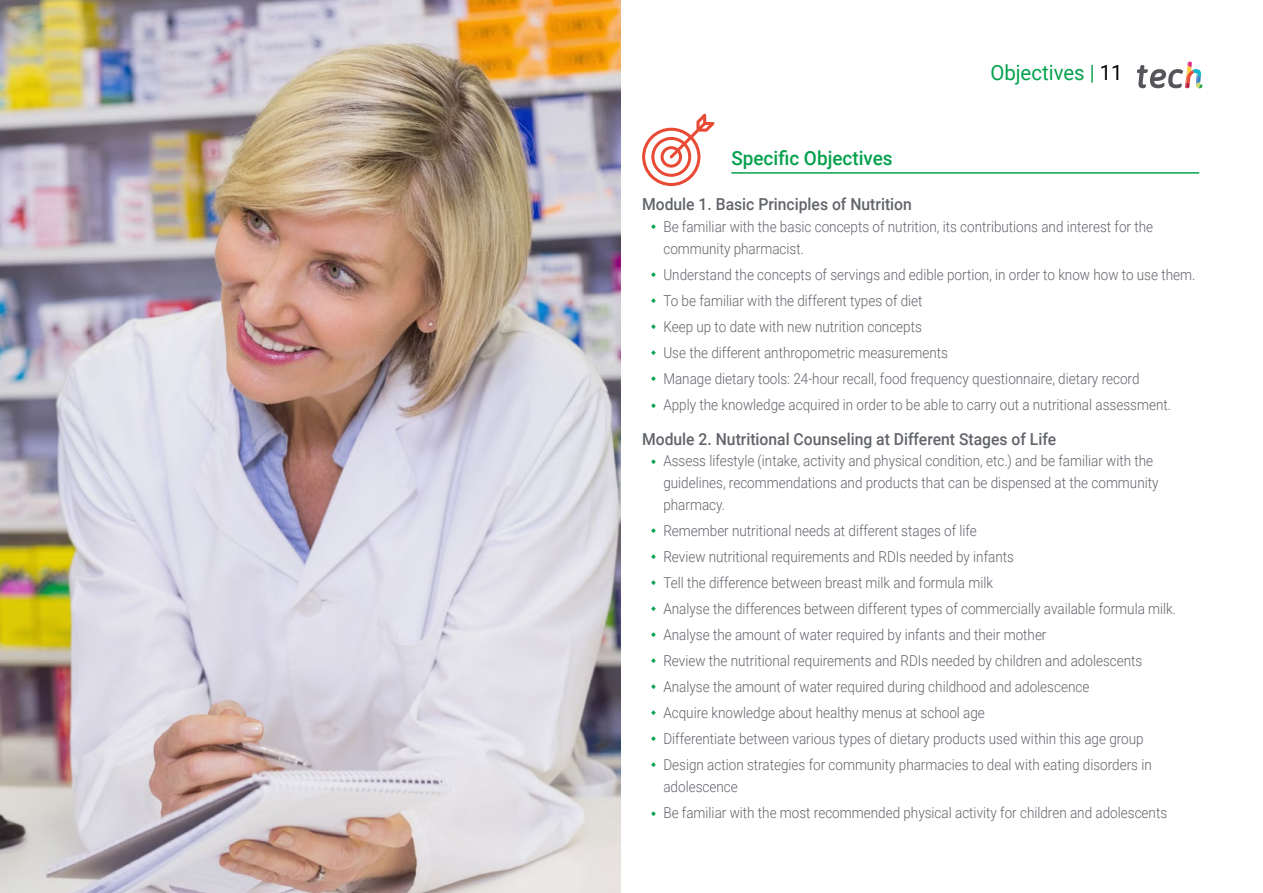
<style>
.page{position:relative;width:1263px;height:893px;background:#fff}
.page>*{position:absolute;margin:0;border:0;box-sizing:border-box;transform-origin:0 0}
.t1{font:21px "Roboto";color:#04a14d}
.t2{font:500 19.5px "Roboto";color:#04a14d}
.t3{font:500 16.5px "Roboto";color:#61646a;scale:.95 1}
.t4{font:300 15px/26px "Roboto";color:#61646a;scale:.9 1}
.s1{color:#000}
</style>
<div class="page">
<svg style="left:642px;top:114px;width:72px;height:72px"></svg>
<hr style="left:731px;top:173px;width:468px;height:1px;background:#04a14d">
<svg style="left:1137px;top:62px;width:65px;height:27px"></svg>
<img style="left:0;top:0;width:621px;height:893px">
<h2 class="t2" style="left:731px;top:144px;width:163px">Specific Objectives</h2>
<h1 class="t1" style="left:990px;top:57px;width:134px">Objectives | <span class="s1">11</span></h1>
<p class="t3" style="left:642px;top:193px;width:285px">Module 1. Basic Principles of Nutrition</p>
<p class="t4" style="left:663px;top:215px;width:546px;line-height:21.8px">Be familiar with the basic concepts of nutrition, its contributions and interest for the community pharmacist.</p>
<p class="t4" style="left:663px;top:261px;width:592px">Understand the concepts of servings and edible portion, in order to know how to use them.<br>To be familiar with the different types of diet<br>Keep up to date with new nutrition concepts<br>Use the different anthropometric measurements<br>Manage dietary tools: 24-hour recall, food frequency questionnaire, dietary record<br>Apply the knowledge acquired in order to be able to carry out a nutritional assessment.</p>
<p class="t3" style="left:642px;top:427px;width:437px">Module 2. Nutritional Counseling at Different Stages of Life</p>
<p class="t4" style="left:663px;top:449px;width:552px;line-height:21.8px">Assess lifestyle (intake, activity and physical condition, etc.) and be familiar with the guidelines, recommendations and products that can be dispensed at the community pharmacy.</p>
<p class="t4" style="left:663px;top:517px;width:571px">Remember nutritional needs at different stages of life<br>Review nutritional requirements and RDIs needed by infants<br>Tell the difference between breast milk and formula milk<br>Analyse the differences between different types of commercially available formula milk.<br>Analyse the amount of water required by infants and their mother<br>Review the nutritional requirements and RDIs needed by children and adolescents Analyse the amount of water required during childhood and adolescence<br>Acquire knowledge about healthy menus at school age<br>Differentiate between various types of dietary products used within this age group Design action strategies for community pharmacies to deal with eating disorders in</p>
<p class="t4" style="left:663px;top:772px;width:561px;line-height:26.7px">adolescence<br>Be familiar with the most recommended physical activity for children and adolescents</p>
</div>
